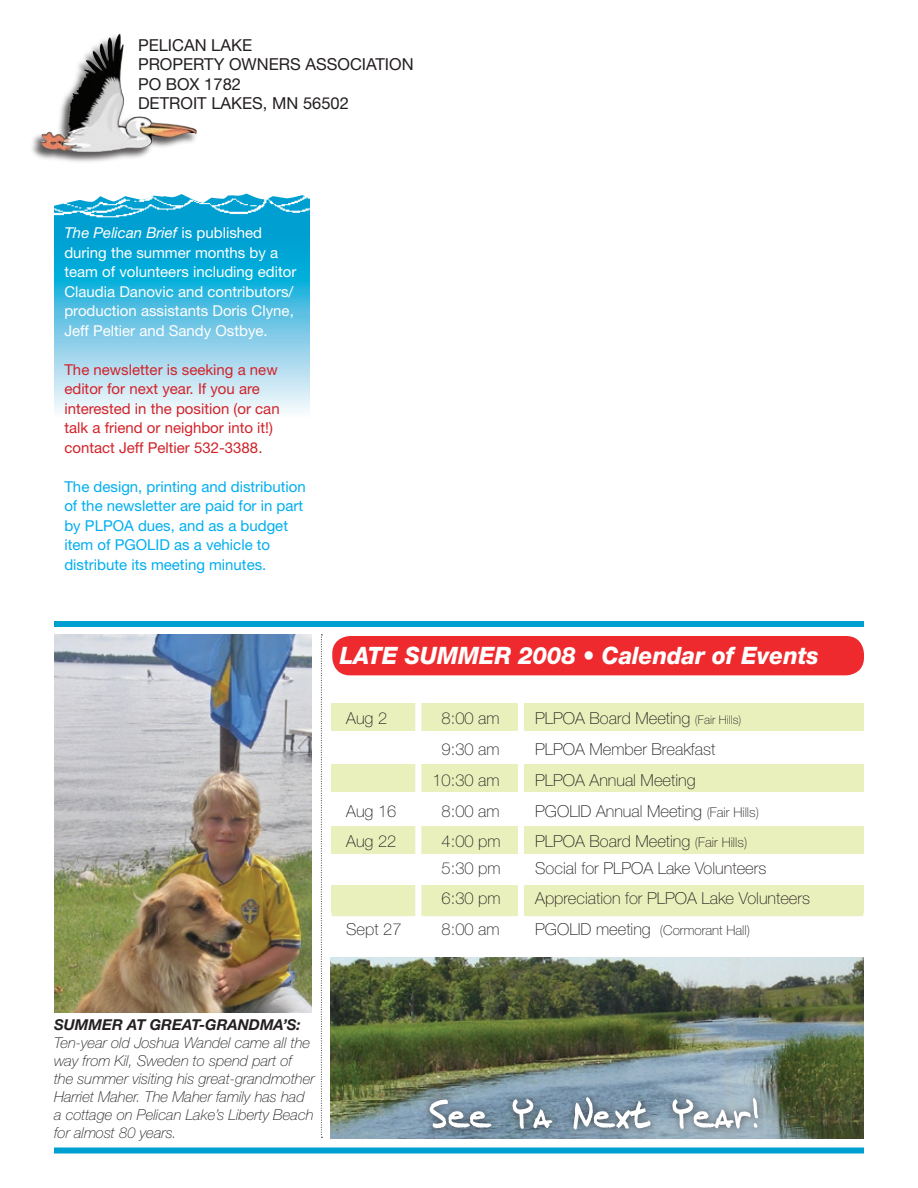
<style>
.page{position:relative;width:918px;height:1188px;background:#fff}
.page>*{position:absolute;margin:0;border:0;box-sizing:border-box;transform-origin:0 0}
.t1{font:italic 800 24px "Helvetica Neue";color:#fff;scale:.95 1}
.t2{font:100 16.5px "Helvetica Neue";color:#231f20}
.t3{font:16.5px/19.5px "Helvetica Neue";color:#231f20}
.t4{font:italic 100 15px/18px "Helvetica Neue";color:#231f20}
.t5{font:15px/19.5px "Helvetica Neue";color:#fff}
.t6{font:15px/19.5px "Helvetica Neue";color:#00aeef}
.t7{font:15px/19.5px "Helvetica Neue";color:#d1232a}
.t8{font:italic 700 15px "Helvetica Neue";color:#231f20}
.t9{font:100 13.5px "Helvetica Neue";color:#231f20}
.s1{font-style:italic}
.s2{font-size:12px}
.s3{font-size:13.5px}
.s4{font-size:16.5px}
</style>
<div class="page">
<div style="left:29px;top:33px;width:169px;height:132px;background:#231f20;opacity:.75"></div>
<img style="left:119px;top:44px;width:6px;height:82px">
<img style="left:54px;top:194px;width:256px;height:26px">
<div style="left:332px;top:636px;width:532px;height:39px;background:#ee2a2e"></div>
<svg style="left:321px;top:635px;width:1px;height:503px"></svg>
<hr style="left:332px;top:912px;width:531px;height:4px;background:#eaf0bc">
<div style="left:332px;top:703px;width:532px;height:28px;background:#eaf0bc"></div>
<div style="left:332px;top:764px;width:532px;height:28px;background:#eaf0bc"></div>
<div style="left:332px;top:826px;width:532px;height:27px;background:#eaf0bc"></div>
<div style="left:332px;top:885px;width:532px;height:28px;background:#eaf0bc"></div>
<div style="left:518px;top:696px;width:6px;height:466px;background:#fff"></div>
<div style="left:415px;top:693px;width:6px;height:466px;background:#fff"></div>
<img style="left:331px;top:957px;width:533px;height:181px">
<div style="left:420px;top:1089px;width:347px;height:49px;background:#231f20;opacity:.75"></div>
<svg style="left:430px;top:1097px;width:328px;height:33px"></svg>
<svg style="left:54px;top:220px;width:256px;height:193px;background:#61c4e4"></svg>
<div style="left:54px;top:1148px;width:810px;height:6px;background:#009fd1"></div>
<div style="left:54px;top:621px;width:810px;height:6px;background:#009fd1"></div>
<img style="left:54px;top:635px;width:258px;height:378px">
<p class="t3" style="left:138px;top:35px;width:277px">PELICAN LAKE<br>PROPERTY OWNERS ASSOCIATION<br>PO BOX 1782<br>DETROIT LAKES, MN 56502</p>
<p class="t5" style="left:64px;top:223px;width:233px"><span class="s1">The Pelican Brief</span> is published during the summer months by a team of volunteers including editor Claudia Danovic and contributors/ production assistants Doris Clyne, Jeff Peltier and Sandy Ostbye.</p>
<p class="t7" style="left:64px;top:359px;width:217px">The newsletter is seeking a new editor for next year. If you are interested in the position (or can talk a friend or neighbor into it!) contact Jeff Peltier 532-3388.</p>
<p class="t6" style="left:64px;top:476px;width:243px">The design, printing and distribution of the newsletter are paid for in part by PLPOA dues, and as a budget item of PGOLID as a vehicle to distribute its meeting minutes.</p>
<h1 class="t1" style="left:340px;top:641px;width:506px">LATE SUMMER 2008 • Calendar of Events</h1>
<p class="t2" style="left:346px;top:709px;width:42px">Aug 2</p>
<p class="t2" style="left:442px;top:709px;width:60px">8:00 am</p>
<p class="t2" style="left:535px;top:709px;width:208px">PLPOA Board Meeting <span class="s2">(Fair Hills)</span></p>
<p class="t2" style="left:442px;top:740px;width:60px">9:30 am</p>
<p class="t2" style="left:535px;top:740px;width:182px">PLPOA Member Breakfast</p>
<p class="t2" style="left:432px;top:770px;width:69px">10:30 am</p>
<p class="t2" style="left:535px;top:770px;width:162px">PLPOA Annual Meeting</p>
<p class="t2" style="left:346px;top:801px;width:52px">Aug 16</p>
<p class="t2" style="left:442px;top:801px;width:60px">8:00 am</p>
<p class="t2" style="left:535px;top:801px;width:225px">PGOLID Annual Meeting <span class="s3">(Fair Hills)</span></p>
<p class="t2" style="left:346px;top:832px;width:52px">Aug 22</p>
<p class="t2" style="left:442px;top:832px;width:61px">4:00 pm</p>
<p class="t2" style="left:535px;top:832px;width:214px">PLPOA Board Meeting <span class="s3">(Fair Hills)</span></p>
<p class="t2" style="left:442px;top:858px;width:61px">5:30 pm</p>
<p class="t2" style="left:535px;top:858px;width:233px">Social for PLPOA Lake Volunteers</p>
<p class="t2" style="left:442px;top:889px;width:61px">6:30 pm</p>
<p class="t2" style="left:535px;top:889px;width:276px">Appreciation for PLPOA Lake Volunteers</p>
<p class="t2" style="left:346px;top:920px;width:57px">Sept 27</p>
<p class="t2" style="left:442px;top:920px;width:60px">8:00 am</p>
<p class="t9" style="left:535px;top:923px;width:216px"><span class="s4">PGOLID meeting</span> (Cormorant Hall)</p>
<p class="t8" style="left:54px;top:1015px;width:248px">SUMMER AT GREAT-GRANDMA’S:</p>
<p class="t4" style="left:54px;top:1033px;width:262px">Ten-year old Joshua Wandel came all the way from Kil, Sweden to spend part of the summer visiting his great-grandmother Harriet Maher. The Maher family has had a cottage on Pelican Lake’s Liberty Beach for almost 80 years.</p>
</div>
